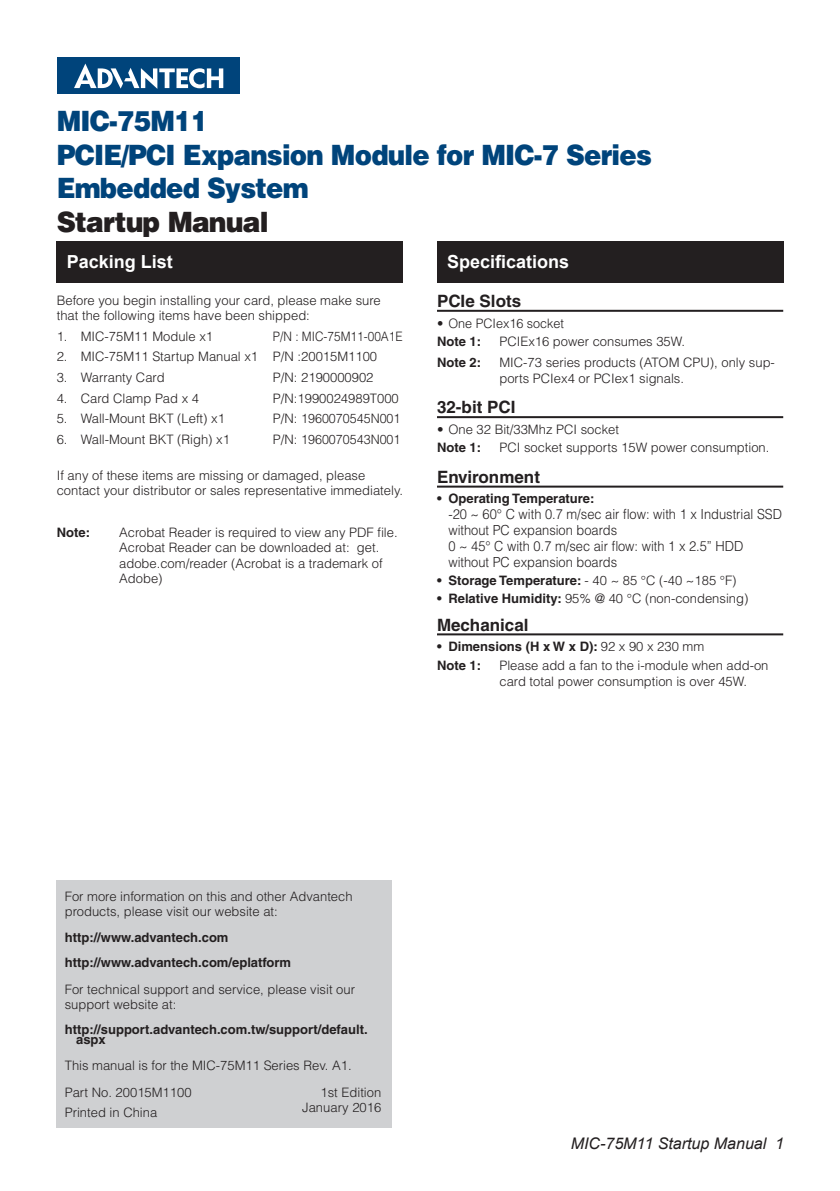
<style>
.page{position:relative;width:840px;height:1191px;background:#fff}
.page>*{position:absolute;margin:0;border:0;box-sizing:border-box;transform-origin:0 0}
.Start_-_Title_Block{font:900 28px/33.6px "Helvetica";letter-spacing:-.03em;color:#00447b;scale:.93 1}
.Start_-_Title_Block-2{font:900 28px "Helvetica";letter-spacing:-.03em;color:#231f20;scale:.95 1}
.Start_-_Black_Headin{font:700 18px "Arial";color:#fff}
.Start_-_Subheading{font:700 17px "Helvetica";color:#231f20}
.t1{font:italic 16px "Arial";color:#231f20}
.t2{font:300 13.8px/16px "Helvetica";color:#231f20;scale:.93 1}
.Start_-_Caution_Note{font:300 13px/15.6px "Helvetica";color:#231f20}
.Start_-_Body_Text{font:300 13px/15px "Helvetica";color:#231f20}
.Start_-_Body_Text_Bo{font:700 13px/10px "Helvetica";color:#231f20}
.Start_-_Caution_Note-2{font:700 13px "Helvetica";color:#231f20}
.Start_-_Body_Text-2{font:700 13px "Helvetica";color:#231f20}
.Start_-_Caution_Note-3{font:300 13px "Helvetica";color:#231f20;scale:.91 1}
.s1{font-weight:300}
.s2{font-weight:700}
</style>
<div class="page">
<div style="left:57px;top:880px;width:334px;height:247px;background:#cfd0d2"></div>
<div style="left:57px;top:57px;width:182px;height:37px;background:#00447b"></div>
<svg style="left:74px;top:64px;width:149px;height:25px"></svg>
<hr style="left:437px;top:310px;width:345px;height:2px;background:#231f20">
<hr style="left:437px;top:416px;width:345px;height:2px;background:#231f20">
<hr style="left:437px;top:485px;width:345px;height:2px;background:#231f20">
<hr style="left:437px;top:633px;width:345px;height:2px;background:#231f20">
<div style="left:437px;top:241px;width:345px;height:42px;background:#231f20"></div>
<div style="left:57px;top:241px;width:346px;height:42px;background:#231f20"></div>
<p class="Start_-_Title_Block" style="left:57px;top:103px;width:164px">MIC-75M11</p>
<p class="Start_-_Title_Block" style="left:57px;top:137px;width:641px">PCIE/PCI Expansion Module for MIC-7 Series<br>Embedded System</p>
<p class="Start_-_Title_Block-2" style="left:57px;top:203px;width:224px">Startup Manual</p>
<p class="Start_-_Black_Headin" style="left:67px;top:249px;width:108px">Packing List</p>
<p class="Start_-_Black_Headin" style="left:447px;top:249px;width:124px">Specifications</p>
<p class="Start_-_Body_Text" style="left:57px;top:292px;width:325px">Before you begin installing your card, please make sure that the following items have been shipped:</p>
<p class="Start_-_Caution_Note" style="left:57px;top:328px;width:158px">1. MIC-75M11 Module x1</p>
<p class="Start_-_Caution_Note-3" style="left:273px;top:328px;width:144px">P/N : MIC-75M11-00A1E</p>
<p class="Start_-_Caution_Note" style="left:57px;top:348px;width:322px">2. MIC-75M11 Startup Manual x1 P/N :20015M1100</p>
<p class="Start_-_Caution_Note" style="left:57px;top:369px;width:109px">3. Warranty Card</p>
<p class="Start_-_Caution_Note" style="left:273px;top:369px;width:102px">P/N: 2190000902</p>
<p class="Start_-_Caution_Note" style="left:57px;top:390px;width:144px">4. Card Clamp Pad x 4</p>
<p class="Start_-_Caution_Note" style="left:273px;top:390px;width:127px">P/N:1990024989T000</p>
<p class="Start_-_Caution_Note" style="left:57px;top:410px;width:170px">5. Wall-Mount BKT (Left) x1</p>
<p class="Start_-_Caution_Note" style="left:273px;top:410px;width:129px">P/N: 1960070545N001</p>
<p class="Start_-_Caution_Note" style="left:57px;top:431px;width:175px">6. Wall-Mount BKT (Righ) x1</p>
<p class="Start_-_Caution_Note" style="left:273px;top:431px;width:129px">P/N: 1960070543N001</p>
<p class="Start_-_Body_Text" style="left:57px;top:467px;width:347px">If any of these items are missing or damaged, please contact your distributor or sales representative immediately.</p>
<p class="Start_-_Caution_Note-2" style="left:57px;top:524px;width:35px">Note:</p>
<p class="Start_-_Caution_Note" style="left:119px;top:524px;width:280px">Acrobat Reader is required to view any PDF file.<br>Acrobat Reader can be downloaded at: get. adobe.com/reader (Acrobat is a trademark of Adobe)</p>
<p class="Start_-_Subheading" style="left:437px;top:290px;width:86px">PCIe Slots</p>
<p class="Start_-_Caution_Note" style="left:437px;top:315px;width:128px">• One PCIex16 socket</p>
<p class="Start_-_Caution_Note-2" style="left:437px;top:333px;width:46px">Note 1:</p>
<p class="Start_-_Caution_Note" style="left:499px;top:333px;width:187px">PCIEx16 power consumes 35W.</p>
<p class="Start_-_Caution_Note-2" style="left:437px;top:355px;width:46px">Note 2:</p>
<p class="Start_-_Caution_Note" style="left:499px;top:354px;width:277px">MIC-73 series products (ATOM CPU), only sup&shy;ports PCIex4 or PCIex1 signals.</p>
<p class="Start_-_Subheading" style="left:437px;top:397px;width:80px">32-bit PCI</p>
<p class="Start_-_Caution_Note" style="left:437px;top:421px;width:183px">• One 32 Bit/33Mhz PCI socket</p>
<p class="Start_-_Caution_Note-2" style="left:437px;top:440px;width:46px">Note 1:</p>
<p class="Start_-_Caution_Note" style="left:499px;top:439px;width:271px">PCI socket supports 15W power consumption.</p>
<p class="Start_-_Subheading" style="left:437px;top:466px;width:104px">Environment</p>
<p class="Start_-_Body_Text_Bo" style="left:437px;top:494px;width:159px">• Operating Temperature:</p>
<p class="t2" style="left:448px;top:506px;width:360px">-20 ~ 60° C with 0.7 m/sec air flow: with 1 x Industrial SSD without PC expansion boards<br>0 ~ 45° C with 0.7 m/sec air flow: with 1 x 2.5” HDD without PC expansion boards</p>
<p class="Start_-_Body_Text_Bo" style="left:437px;top:575px;width:301px">• Storage Temperature: <span class="s1">- 40 ~ 85 °C (-40 ~185 °F)</span></p>
<p class="Start_-_Caution_Note" style="left:437px;top:590px;width:313px"><span class="s2">• Relative Humidity:</span> 95% @ 40 °C (non-condensing)</p>
<p class="Start_-_Subheading" style="left:437px;top:614px;width:93px">Mechanical</p>
<p class="Start_-_Body_Text_Bo" style="left:437px;top:641px;width:268px">• Dimensions (H x W x D): <span class="s1">92 x 90 x 230 mm</span></p>
<p class="Start_-_Caution_Note-2" style="left:437px;top:657px;width:46px">Note 1:</p>
<p class="Start_-_Caution_Note" style="left:499px;top:656px;width:270px">Please add a fan to the i-module when add-on card total power consumption is over 45W.</p>
<p class="Start_-_Body_Text" style="left:65px;top:889px;width:289px">For more information on this and other Advantech products, please visit our website at:</p>
<p class="Start_-_Body_Text-2" style="left:65px;top:929px;width:165px">http://www.advantech.com</p>
<p class="Start_-_Body_Text_Bo" style="left:65px;top:957px;width:228px">http://www.advantech.com/eplatform</p>
<p class="Start_-_Body_Text" style="left:65px;top:981px;width:291px">For technical support and service, please visit our support website at:</p>
<p class="Start_-_Body_Text_Bo" style="left:76px;top:1024px;width:293px;text-indent:-11px">http://support.advantech.com.tw/support/default. aspx</p>
<p class="Start_-_Body_Text" style="left:65px;top:1058px;width:288px">This manual is for the MIC-75M11 Series Rev. A1.</p>
<p class="Start_-_Body_Text" style="left:65px;top:1084px;width:128px">Part No. 20015M1100</p>
<p class="Start_-_Body_Text" style="left:65px;top:1104px;width:94px">Printed in China</p>
<p class="Start_-_Caution_Note" style="left:320px;top:1083px;width:62px">1st Edition</p>
<p class="Start_-_Caution_Note" style="left:302px;top:1098px;width:81px">January 2016</p>
<p class="t1" style="left:570px;top:1132px;width:215px">MIC-75M11 Startup Manual 1</p>
</div>
